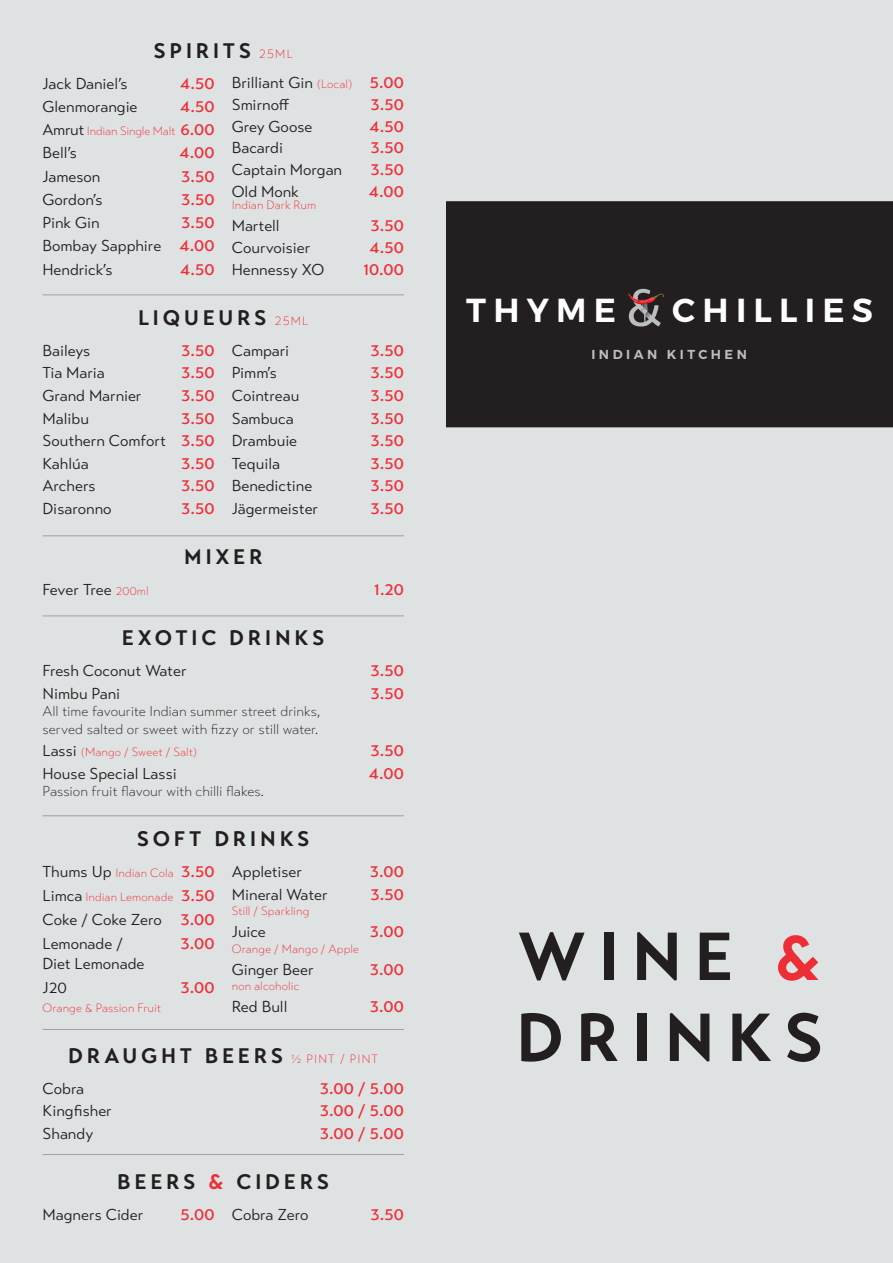
<style>
.page{position:relative;width:893px;height:1263px;background:#dfe2e3}
.page>*{position:absolute;margin:0;border:0;box-sizing:border-box;transform-origin:0 0}
.t1{font:700 67.5px "Transat Text";letter-spacing:.18em;color:#231f20}
.t2{font:600 33.3px "Montserrat";letter-spacing:.215em;color:#fff}
.drinks_headings{font:700 21px "Transat Text";letter-spacing:.175em;color:#231f20}
.drinks{font:500 16.5px "Transat Text";color:#ee2e37}
.drinks_one_column{font:500 16.5px "Transat Text";letter-spacing:.015em;color:#ee2e37}
.drinks-2{font:15.75px "Transat Text Standard";color:#231f20}
.drinks_one_column-2{font:15.75px "Transat Text Standard";color:#231f20}
.drinks_one_column-3{font:300 14.25px/17.4px "Transat Text";letter-spacing:-.005em;color:#231f20}
.t3{font:600 13.05px "Montserrat";letter-spacing:.27em;color:#bcbdc0}
.drinks-3{font:300 12px "Transat Text";letter-spacing:.005em;color:#ee2e37}
.drinks-4{font:300 12px "Transat Text";letter-spacing:-.015em;color:#ee2e37}
.drinks_one_column-4{font:300 12px "Transat Text";letter-spacing:.005em;color:#ee2e37}
.s1{font-weight:300;font-size:12px;color:#ee2e37}
.s2{font-family:"Transat Text";font-weight:300;font-size:12px;color:#ee2e37}
.s3{font-family:"Transat Text";font-weight:500;font-size:16.5px;color:#ee2e37}
.s4{font-family:"Transat Text Standard";font-weight:400;font-size:15.75px;color:#231f20}
.s5{font-weight:500;font-size:16.5px}
.s6{color:#ee2e37}
</style>
<div class="page">
<hr style="left:43px;top:1154px;width:361px;height:1px;background:#9ca1a4">
<hr style="left:43px;top:1029px;width:361px;height:1px;background:#9ca1a4">
<hr style="left:43px;top:815px;width:361px;height:1px;background:#9ca1a4">
<hr style="left:43px;top:615px;width:361px;height:1px;background:#9ca1a4">
<hr style="left:43px;top:535px;width:361px;height:1px;background:#9ca1a4">
<hr style="left:43px;top:294px;width:361px;height:1px;background:#9ca1a4">
<div style="left:446px;top:202px;width:447px;height:225px;background:#231f20"></div>
<svg style="left:629px;top:289px;width:35px;height:38px"></svg>
<p class="drinks_headings" style="left:154px;top:38px;width:141px">SPIRITS <span class="s1">25ML</span></p>
<p class="drinks-2" style="left:232px;top:73px;width:174px">Brilliant Gin <span class="s2">(Local)</span> <span class="s3">5.00</span></p>
<p class="drinks-2" style="left:232px;top:95px;width:59px">Smirnoff</p>
<p class="drinks" style="left:370px;top:94px;width:35px">3.50</p>
<p class="drinks-2" style="left:232px;top:117px;width:82px">Grey Goose</p>
<p class="drinks" style="left:369px;top:116px;width:36px">4.50</p>
<p class="drinks-2" style="left:232px;top:139px;width:53px">Bacardi</p>
<p class="drinks" style="left:370px;top:138px;width:35px">3.50</p>
<p class="drinks-2" style="left:232px;top:160px;width:112px">Captain Morgan</p>
<p class="drinks" style="left:370px;top:160px;width:35px">3.50</p>
<p class="drinks-2" style="left:232px;top:182px;width:69px">Old Monk</p>
<p class="drinks" style="left:369px;top:181px;width:37px">4.00</p>
<p class="drinks-3" style="left:232px;top:198px;width:86px">Indian Dark Rum</p>
<p class="drinks-2" style="left:232px;top:216px;width:49px">Martell</p>
<p class="drinks" style="left:370px;top:215px;width:35px">3.50</p>
<p class="drinks-2" style="left:232px;top:238px;width:80px">Courvoisier</p>
<p class="drinks" style="left:369px;top:237px;width:36px">4.50</p>
<p class="drinks-2" style="left:232px;top:260px;width:94px">Hennessy XO</p>
<p class="drinks" style="left:363px;top:259px;width:42px">10.00</p>
<p class="drinks_headings" style="left:138px;top:305px;width:172px">LIQUEURS <span class="s1">25ML</span></p>
<p class="drinks-2" style="left:43px;top:74px;width:87px">Jack Daniel’s</p>
<p class="drinks" style="left:180px;top:73px;width:36px">4.50</p>
<p class="drinks-2" style="left:43px;top:97px;width:96px">Glenmorangie</p>
<p class="drinks" style="left:180px;top:96px;width:36px">4.50</p>
<p class="drinks-4" style="left:43px;top:124px;width:174px"><span class="s4">Amrut</span> Indian Single Malt <span class="s5">6.00</span></p>
<p class="drinks-2" style="left:43px;top:144px;width:36px">Bell’s</p>
<p class="drinks" style="left:180px;top:143px;width:37px">4.00</p>
<p class="drinks-2" style="left:43px;top:167px;width:59px">Jameson</p>
<p class="drinks" style="left:181px;top:166px;width:35px">3.50</p>
<p class="drinks-2" style="left:43px;top:190px;width:62px">Gordon’s</p>
<p class="drinks" style="left:181px;top:189px;width:35px">3.50</p>
<p class="drinks-2" style="left:43px;top:213px;width:59px">Pink Gin</p>
<p class="drinks" style="left:181px;top:213px;width:35px">3.50</p>
<p class="drinks-2" style="left:43px;top:237px;width:174px">Bombay Sapphire <span class="s3">4.00</span></p>
<p class="drinks-2" style="left:43px;top:260px;width:72px">Hendrick’s</p>
<p class="drinks" style="left:180px;top:259px;width:36px">4.50</p>
<p class="drinks-2" style="left:43px;top:341px;width:49px">Baileys</p>
<p class="drinks" style="left:181px;top:340px;width:35px">3.50</p>
<p class="drinks-2" style="left:43px;top:364px;width:64px">Tia Maria</p>
<p class="drinks" style="left:181px;top:363px;width:35px">3.50</p>
<p class="drinks-2" style="left:43px;top:386px;width:101px">Grand Marnier</p>
<p class="drinks" style="left:181px;top:385px;width:35px">3.50</p>
<p class="drinks-2" style="left:43px;top:409px;width:48px">Malibu</p>
<p class="drinks" style="left:181px;top:408px;width:35px">3.50</p>
<p class="drinks-2" style="left:43px;top:431px;width:174px">Southern Comfort <span class="s3">3.50</span></p>
<p class="drinks-2" style="left:43px;top:454px;width:48px">Kahlúa</p>
<p class="drinks" style="left:181px;top:453px;width:35px">3.50</p>
<p class="drinks-2" style="left:43px;top:476px;width:55px">Archers</p>
<p class="drinks" style="left:181px;top:476px;width:35px">3.50</p>
<p class="drinks-2" style="left:43px;top:499px;width:71px">Disaronno</p>
<p class="drinks" style="left:181px;top:498px;width:35px">3.50</p>
<p class="drinks-2" style="left:232px;top:341px;width:59px">Campari</p>
<p class="drinks" style="left:370px;top:340px;width:35px">3.50</p>
<p class="drinks-2" style="left:232px;top:364px;width:47px">Pimm’s</p>
<p class="drinks" style="left:370px;top:363px;width:35px">3.50</p>
<p class="drinks-2" style="left:232px;top:386px;width:69px">Cointreau</p>
<p class="drinks" style="left:370px;top:385px;width:35px">3.50</p>
<p class="drinks-2" style="left:232px;top:409px;width:63px">Sambuca</p>
<p class="drinks" style="left:370px;top:408px;width:35px">3.50</p>
<p class="drinks-2" style="left:232px;top:431px;width:67px">Drambuie</p>
<p class="drinks" style="left:370px;top:430px;width:35px">3.50</p>
<p class="drinks-2" style="left:232px;top:454px;width:50px">Tequila</p>
<p class="drinks" style="left:370px;top:453px;width:35px">3.50</p>
<p class="drinks-2" style="left:232px;top:476px;width:82px">Benedictine</p>
<p class="drinks" style="left:370px;top:476px;width:35px">3.50</p>
<p class="drinks-2" style="left:232px;top:499px;width:88px">Jägermeister</p>
<p class="drinks" style="left:370px;top:498px;width:35px">3.50</p>
<p class="drinks_headings" style="left:184px;top:544px;width:80px">MIXER</p>
<p class="drinks_one_column-2" style="left:43px;top:580px;width:108px">Fever Tree <span class="s2">200ml</span></p>
<p class="drinks_one_column" style="left:374px;top:579px;width:32px">1.20</p>
<p class="drinks_headings" style="left:122px;top:625px;width:204px">EXOTIC DRINKS</p>
<p class="drinks_one_column-2" style="left:43px;top:662px;width:146px">Fresh Coconut Water</p>
<p class="drinks_one_column" style="left:370px;top:661px;width:35px">3.50</p>
<p class="drinks_one_column-2" style="left:43px;top:684px;width:79px">Nimbu Pani</p>
<p class="drinks_one_column" style="left:370px;top:683px;width:35px">3.50</p>
<p class="drinks_one_column-3" style="left:43px;top:703px;width:280px">All time favourite Indian summer street drinks, served salted or sweet with fizzy or still water.</p>
<p class="drinks_one_column-4" style="left:43px;top:745px;width:156px"><span class="s4">Lassi</span> (Mango / Sweet / Salt)</p>
<p class="drinks_one_column" style="left:370px;top:741px;width:35px">3.50</p>
<p class="drinks_one_column-2" style="left:43px;top:764px;width:136px">House Special Lassi</p>
<p class="drinks_one_column" style="left:369px;top:763px;width:37px">4.00</p>
<p class="drinks_one_column-3" style="left:43px;top:783px;width:223px">Passion fruit flavour with chilli flakes.</p>
<p class="drinks_headings" style="left:137px;top:826px;width:174px">SOFT DRINKS</p>
<p class="drinks-3" style="left:43px;top:866px;width:174px"><span class="s4">Thums Up</span> Indian Cola <span class="s5">3.50</span></p>
<p class="drinks-3" style="left:43px;top:890px;width:174px"><span class="s4">Limca</span> Indian Lemonade <span class="s5">3.50</span></p>
<p class="drinks-2" style="left:43px;top:910px;width:174px">Coke / Coke Zero <span class="s3">3.00</span></p>
<p class="drinks-2" style="left:43px;top:934px;width:82px">Lemonade /</p>
<p class="drinks" style="left:181px;top:933px;width:36px">3.00</p>
<p class="drinks-2" style="left:43px;top:954px;width:103px">Diet Lemonade</p>
<p class="drinks-2" style="left:43px;top:978px;width:26px">J20</p>
<p class="drinks" style="left:181px;top:977px;width:36px">3.00</p>
<p class="drinks-3" style="left:43px;top:1001px;width:120px">Orange &amp; Passion Fruit</p>
<p class="drinks-2" style="left:232px;top:863px;width:72px">Appletiser</p>
<p class="drinks" style="left:370px;top:862px;width:36px">3.00</p>
<p class="drinks-2" style="left:232px;top:885px;width:97px">Mineral Water</p>
<p class="drinks" style="left:370px;top:884px;width:35px">3.50</p>
<p class="drinks-3" style="left:232px;top:903px;width:79px">Still / Sparkling</p>
<p class="drinks-2" style="left:232px;top:922px;width:36px">Juice</p>
<p class="drinks" style="left:370px;top:922px;width:36px">3.00</p>
<p class="drinks-3" style="left:232px;top:941px;width:129px">Orange / Mango / Apple</p>
<p class="drinks-2" style="left:232px;top:960px;width:83px">Ginger Beer</p>
<p class="drinks" style="left:370px;top:959px;width:36px">3.00</p>
<p class="drinks-3" style="left:232px;top:979px;width:69px">non alcoholic</p>
<p class="drinks-2" style="left:232px;top:997px;width:57px">Red Bull</p>
<p class="drinks" style="left:370px;top:997px;width:36px">3.00</p>
<p class="drinks_headings" style="left:68px;top:1042px;width:311px">DRAUGHT BEERS <span class="s1">½ PINT / PINT</span></p>
<p class="drinks_one_column-2" style="left:43px;top:1079px;width:43px">Cobra</p>
<p class="drinks_one_column" style="left:320px;top:1078px;width:86px">3.00 / 5.00</p>
<p class="drinks_one_column-2" style="left:43px;top:1101px;width:71px">Kingfisher</p>
<p class="drinks_one_column" style="left:320px;top:1100px;width:86px">3.00 / 5.00</p>
<p class="drinks_one_column-2" style="left:43px;top:1124px;width:52px">Shandy</p>
<p class="drinks_one_column" style="left:320px;top:1123px;width:86px">3.00 / 5.00</p>
<p class="drinks_headings" style="left:117px;top:1169px;width:213px">BEERS <span class="s6">&amp;</span> CIDERS</p>
<p class="drinks-2" style="left:43px;top:1205px;width:102px">Magners Cider</p>
<p class="drinks" style="left:181px;top:1204px;width:36px">5.00</p>
<p class="drinks-2" style="left:232px;top:1205px;width:78px">Cobra Zero</p>
<p class="drinks" style="left:370px;top:1204px;width:35px">3.50</p>
<p class="t2" style="left:466px;top:289px;width:151px">THYME</p>
<p class="t2" style="left:672px;top:289px;width:202px">CHILLIES</p>
<p class="t3" style="left:591px;top:346px;width:157px">INDIAN KITCHEN</p>
<p class="t1" style="left:518px;top:915px;width:305px">WINE <span class="s6">&amp;</span></p>
<p class="t1" style="left:516px;top:996px;width:309px">DRINKS</p>
</div>
